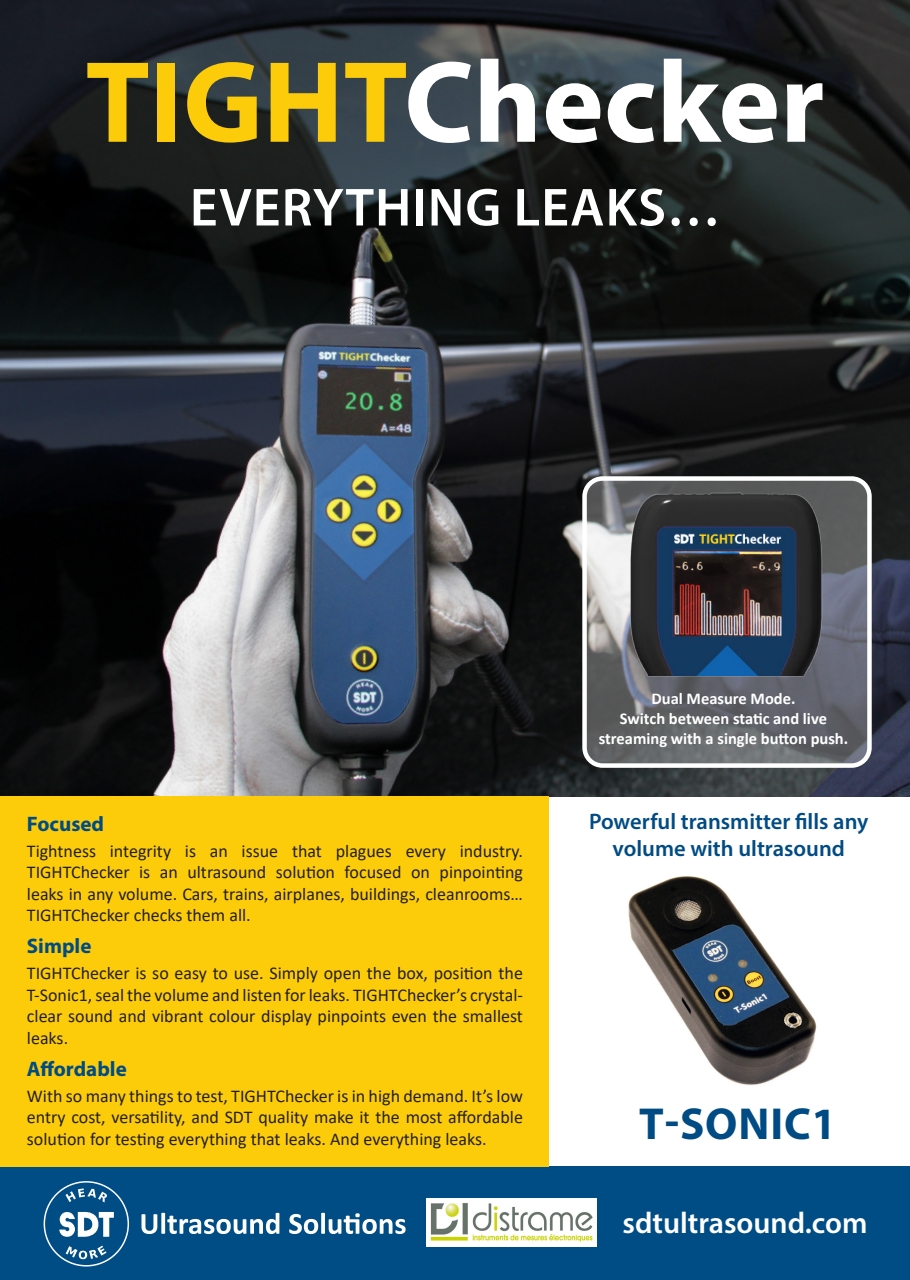
<style>
.page{position:relative;width:910px;height:1280px;background:#fff}
.page>*{position:absolute;margin:0;border:0;box-sizing:border-box;transform-origin:0 0}
.t1{font:700 117px "Myriad Pro";color:#fff}
.t2{font:600 54px "Myriad Pro";letter-spacing:.02em;color:#fff}
.t3{font:700 45px "Myriad Pro";letter-spacing:.02em;color:#004b84}
.Infos{font:600 30px "Myriad Pro";color:#fff}
.t4{font:600 22.5px/27px "Myriad Pro";color:#004b84;text-align:center}
.t5{font:700 21px "Myriad Pro";color:#004b84}
.t6{font:18px/21.6px "Calibri";color:#231f20;text-align:justify}
.t7{font:700 16.5px/19.8px "Calibri";color:#fff;text-align:center}
.s1{color:#fccc0a}
</style>
<div class="page">
<img style="left:0;top:0;width:910px;height:796px">
<div style="left:0;top:1167px;width:910px;height:113px;background:#004d86"></div>
<svg style="left:44px;top:1181px;width:85px;height:85px"></svg>
<svg style="left:141px;top:1213px;width:138px;height:21px"></svg>
<svg style="left:289px;top:1213px;width:117px;height:21px"></svg>
<div style="left:0;top:796px;width:549px;height:371px;background:#fccc0a"></div>
<img style="left:628px;top:876px;width:189px;height:209px">
<img style="left:589px;top:478px;width:275px;height:285px">
<div style="left:582px;top:476px;width:290px;height:292px;border:4px solid #fff;border-radius:18px"></div>
<img style="left:427px;top:1199px;width:170px;height:47px">
<p class="t1" style="left:86px;top:26px;width:740px"><span class="s1">TIGHT</span>Checker</p>
<p class="t2" style="left:190px;top:173px;width:532px">EVERYTHING LEAKS…</p>
<p class="t5" style="left:27px;top:810px;width:79px">Focused</p>
<p class="t6" style="left:27px;top:839px;width:497px">Tightness integrity is an issue that plagues every industry.<br>TIGHTChecker is an ultrasound solution focused on pinpointing leaks in any volume. Cars, trains, airplanes, buildings, cleanrooms… TIGHTChecker checks them all.</p>
<p class="t5" style="left:27px;top:932px;width:66px">Simple</p>
<p class="t6" style="left:27px;top:962px;width:498px">TIGHTChecker is so easy to use. Simply open the box, position the T-Sonic1, seal the volume and listen for leaks. TIGHTChecker’s crystal&shy;clear sound and vibrant colour display pinpoints even the smallest leaks.</p>
<p class="t5" style="left:27px;top:1055px;width:101px">Affordable</p>
<p class="t6" style="left:27px;top:1084px;width:498px">With so many things to test, TIGHTChecker is in high demand. It’s low entry cost, versatility, and SDT quality make it the most affordable solution for testing everything that leaks. And everything leaks.</p>
<p class="t7" style="left:651px;top:689px;width:146px">Dual Measure Mode.</p>
<p class="t7" style="left:599px;top:708px;width:251px">Switch between static and live streaming with a single button push.</p>
<p class="t4" style="left:589px;top:807px;width:281px">Powerful transmitter fills any volume with ultrasound</p>
<p class="t3" style="left:639px;top:1094px;width:199px">T-SONIC1</p>
<p class="Infos" style="left:623px;top:1204px;width:246px">sdtultrasound.com</p>
</div>
